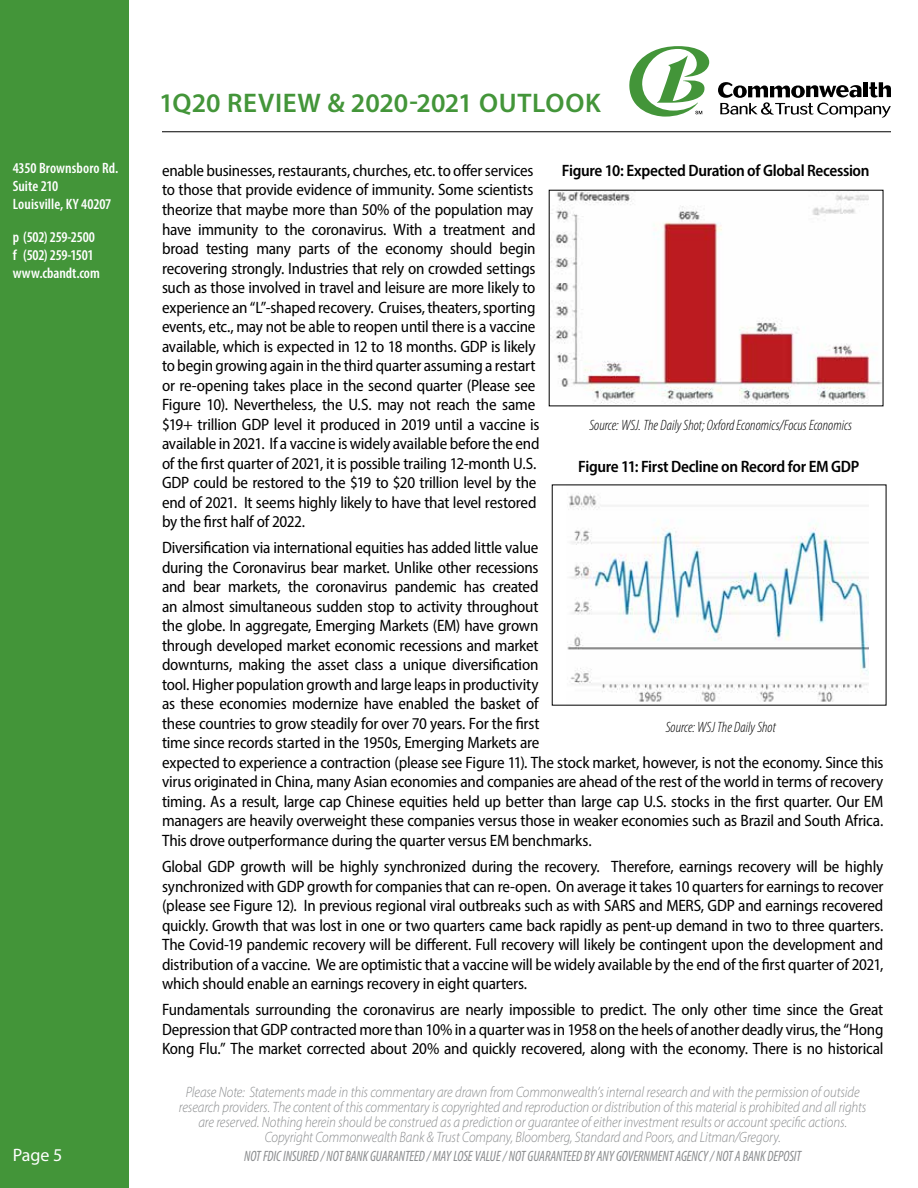
<style>
.page{position:relative;width:918px;height:1188px;background:#fff}
.page>*{position:absolute;margin:0;border:0;box-sizing:border-box;transform-origin:0 0}
.t1{font:600 27px "Myriad Pro";letter-spacing:.02em;color:#439539}
.t2{font:18px "Myriad Pro";color:#fff}
.t3{font:semi-condensed 16.5px/19.5px "Myriad Pro";letter-spacing:-.015em;color:#000}
.t4{font:600 semi-condensed 16.5px "Myriad Pro";letter-spacing:-.02em;color:#000}
.t5{font:italic 300 15px/15px "Myriad Pro";letter-spacing:-.005em;color:#8a8c8e;text-align:center;scale:.88 1}
.t6{font:italic condensed 15px "Myriad Pro";letter-spacing:-.01em;color:#8a8c8e;scale:.92 1}
.t7{font:600 condensed 15px/18px "Myriad Pro";color:#fff}
.t8{font:italic 300 condensed 15px "Myriad Pro";color:#000}
</style>
<div class="page">
<div style="left:0;top:0;width:128px;height:1188px;background:#439539"></div>
<svg style="left:629px;top:46px;width:80px;height:71px"></svg>
<svg style="left:718px;top:82px;width:173px;height:36px"></svg>
<hr style="left:162px;top:131px;width:729px;height:1px;background:#000">
<img style="left:551px;top:192px;width:330px;height:212px">
<img style="left:567px;top:493px;width:301px;height:209px">
<p class="t7" style="left:13px;top:159px;width:107px">4350 Brownsboro Rd.<br>Suite 210<br>Louisville, KY 40207</p>
<p class="t7" style="left:13px;top:228px;width:89px">p (502) 259-2500 f (502) 259-1501 www.cbandt.com</p>
<h1 class="t1" style="left:159px;top:86px;width:443px">1Q20 REVIEW &amp; 2020-2021 OUTLOOK</h1>
<p class="t3" style="left:162px;top:160px;width:379px">enable businesses, restaurants, churches, etc. to offer services to those that provide evidence of immunity. Some scientists theorize that maybe more than 50% of the population may have immunity to the coronavirus. With a treatment and broad testing many parts of the economy should begin recovering strongly. Industries that rely on crowded settings such as those involved in travel and leisure are more likely to experience an “L”-shaped recovery. Cruises, theaters, sporting events, etc., may not be able to reopen until there is a vaccine available, which is expected in 12 to 18 months. GDP is likely to begin growing again in the third quarter assuming a restart or re-opening takes place in the second quarter (Please see Figure 10). Nevertheless, the U.S. may not reach the same $19+ trillion GDP level it produced in 2019 until a vaccine is available in 2021. If a vaccine is widely available before the end of the first quarter of 2021, it is possible trailing 12-month U.S.<br>GDP could be restored to the $19 to $20 trillion level by the end of 2021. It seems highly likely to have that level restored by the first half of 2022.</p>
<p class="t3" style="left:162px;top:538px;width:723px">Diversification via international equities has added little value<br>during the Coronavirus bear market. Unlike other recessions<br>and bear markets, the coronavirus pandemic has created<br>an almost simultaneous sudden stop to activity throughout<br>the globe. In aggregate, Emerging Markets (EM) have grown<br>through developed market economic recessions and market<br>downturns, making the asset class a unique diversification<br>tool. Higher population growth and large leaps in productivity<br>as these economies modernize have enabled the basket of<br>these countries to grow steadily for over 70 years. For the first<br>time since records started in the 1950s, Emerging Markets are<br>expected to experience a contraction (please see Figure 11). The stock market, however, is not the economy. Since this virus originated in China, many Asian economies and companies are ahead of the rest of the world in terms of recovery timing. As a result, large cap Chinese equities held up better than large cap U.S. stocks in the first quarter. Our EM managers are heavily overweight these companies versus those in weaker economies such as Brazil and South Africa.<br>This drove outperformance during the quarter versus EM benchmarks.</p>
<p class="t3" style="left:162px;top:857px;width:723px;text-align:justify">Global GDP growth will be highly synchronized during the recovery. Therefore, earnings recovery will be highly synchronized with GDP growth for companies that can re-open. On average it takes 10 quarters for earnings to recover (please see Figure 12). In previous regional viral outbreaks such as with SARS and MERS, GDP and earnings recovered quickly. Growth that was lost in one or two quarters came back rapidly as pent-up demand in two to three quarters.<br>The Covid-19 pandemic recovery will be different. Full recovery will likely be contingent upon the development and distribution of a vaccine. We are optimistic that a vaccine will be widely available by the end of the first quarter of 2021, which should enable an earnings recovery in eight quarters.</p>
<p class="t3" style="left:162px;top:1000px;width:723px;text-align:justify">Fundamentals surrounding the coronavirus are nearly impossible to predict. The only other time since the Great Depression that GDP contracted more than 10% in a quarter was in 1958 on the heels of another deadly virus, the “Hong Kong Flu.” The market corrected about 20% and quickly recovered, along with the economy. There is no historical</p>
<p class="t4" style="left:562px;top:160px;width:309px">Figure 10: Expected Duration of Global Recession</p>
<p class="t8" style="left:589px;top:416px;width:264px">Source: WSJ. The Daily Shot; Oxford Economics/Focus Economics</p>
<p class="t4" style="left:578px;top:456px;width:283px">Figure 11: First Decline on Record for EM GDP</p>
<p class="t8" style="left:666px;top:718px;width:112px">Source: WSJ The Daily Shot</p>
<p class="t5" style="left:179px;top:1084px;width:783px">Please Note: Statements made in this commentary are drawn from Commonwealth’s internal research and with the permission of outside research providers. The content of this commentary is copyrighted and reproduction or distribution of this material is prohibited and all rights are reserved. Nothing herein should be construed as a prediction or guarantee of either investment results or account specific actions.<br>Copyright Commonwealth Bank &amp; Trust Company, Bloomberg, Standard and Poors, and Litman/Gregory.</p>
<p class="t2" style="left:13px;top:1144px;width:51px">Page 5</p>
<p class="t6" style="left:244px;top:1147px;width:607px">NOT FDIC INSURED / NOT BANK GUARANTEED / MAY LOSE VALUE / NOT GUARANTEED BY ANY GOVERNMENT AGENCY / NOT A BANK DEPOSIT</p>
</div>
